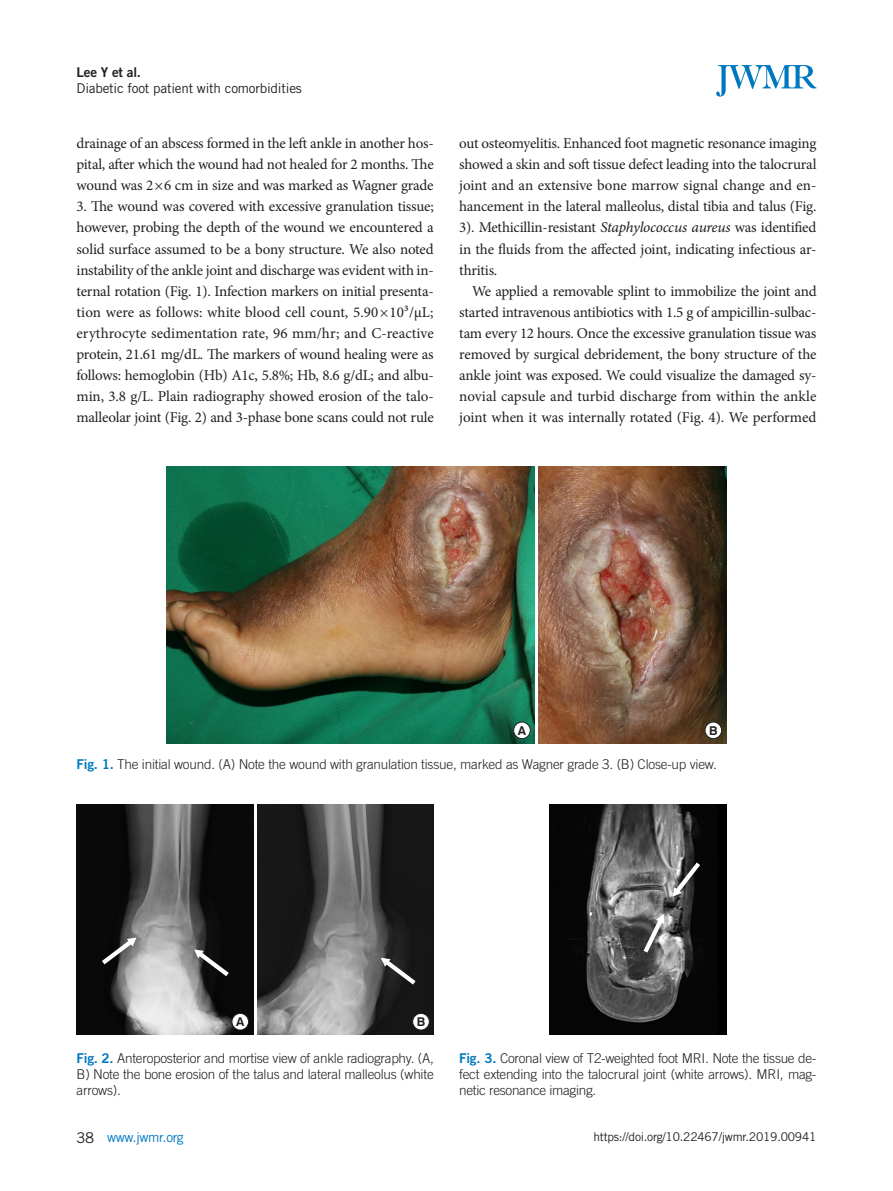
<style>
.page{position:relative;width:893px;height:1191px;background:#fff}
.page>*{position:absolute;margin:0;border:0;box-sizing:border-box;transform-origin:0 0}
.본문_0{font:15px/21px "Minion Pro";letter-spacing:-.015em;color:#231f20;text-align:justify}
.본문{font:15px/21px "Minion Pro";letter-spacing:-.005em;color:#231f20;text-align:justify}
.표제목_그림설명{font:300 13.5px/16.2px "Trade Gothic LT Std";letter-spacing:-.015em;color:#231f20;text-align:justify}
.하시라제목{font:13.5px "Trade Gothic LT Std";letter-spacing:-.015em;color:#231f20}
.t1{font:13.5px "Trade Gothic LT Std";letter-spacing:-.025em;color:#0078c0}
.하시라이름{font:13.5px "Trade Gothic LT Std Bd 2";letter-spacing:-.015em;color:#231f20}
.t2{font:700 12.15px "Swiss 721 BT";color:#231f20}
.t3{font:12px "Trade Gothic LT Std";letter-spacing:-.02em;color:#231f20}
.s1{font-family:"Minion Pro It Capt"}
.s2{font-family:"Trade Gothic LT Std Bd 2";font-weight:400;color:#0078c0}
.s3{font-size:14.85px;color:#231f20}
</style>
<div class="page">
<svg style="left:716px;top:65px;width:100px;height:32px"></svg>
<img style="left:167px;top:466px;width:368px;height:277px">
<img style="left:539px;top:466px;width:187px;height:277px">
<div style="left:514px;top:722px;width:16px;height:16px;background:#fff;border-radius:50%"></div>
<div style="left:513px;top:722px;width:17px;height:17px;border:1px solid #231f20;border-radius:50%"></div>
<div style="left:705px;top:722px;width:17px;height:16px;background:#fff;border-radius:50%"></div>
<div style="left:705px;top:722px;width:17px;height:17px;border:1px solid #231f20;border-radius:50%"></div>
<img style="left:77px;top:804px;width:176px;height:230px">
<img style="left:550px;top:804px;width:176px;height:230px">
<img style="left:257px;top:804px;width:177px;height:230px">
<div style="left:232px;top:1013px;width:17px;height:17px;background:#fff;border-radius:50%"></div>
<div style="left:232px;top:1013px;width:17px;height:17px;border:1px solid #231f20;border-radius:50%"></div>
<div style="left:413px;top:1013px;width:16px;height:17px;background:#fff;border-radius:50%"></div>
<div style="left:412px;top:1013px;width:17px;height:17px;border:1px solid #231f20;border-radius:50%"></div>
<svg style="left:194px;top:949px;width:35px;height:27px"></svg>
<svg style="left:102px;top:937px;width:34px;height:27px"></svg>
<svg style="left:381px;top:957px;width:35px;height:27px"></svg>
<svg style="left:644px;top:914px;width:20px;height:38px"></svg>
<svg style="left:673px;top:862px;width:27px;height:34px"></svg>
<p class="하시라이름" style="left:77px;top:64px;width:66px">Lee Y et al.</p>
<p class="하시라제목" style="left:77px;top:80px;width:227px">Diabetic foot patient with comorbidities</p>
<p class="본문_0" style="left:77px;top:133px;width:359px">drainage of an abscess formed in the left ankle in another hos&shy;pital, after which the wound had not healed for 2 months. The wound was 2×6 cm in size and was marked as Wagner grade</p>
<p class="본문_0" style="left:77px;top:196px;width:359px">3. The wound was covered with excessive granulation tissue; however, probing the depth of the wound we encountered a solid surface assumed to be a bony structure. We also noted instability of the ankle joint and discharge was evident with in&shy;ternal rotation (Fig. 1). Infection markers on initial presenta&shy;tion were as follows: white blood cell count, 5.90×10³/µL; erythrocyte sedimentation rate, 96 mm/hr; and C-reactive protein, 21.61 mg/dL. The markers of wound healing were as follows: hemoglobin (Hb) A1c, 5.8%; Hb, 8.6 g/dL; and albu&shy;min, 3.8 g/L. Plain radiography showed erosion of the talo&shy;malleolar joint (Fig. 2) and 3-phase bone scans could not rule</p>
<p class="본문_0" style="left:459px;top:133px;width:359px">out osteomyelitis. Enhanced foot magnetic resonance imaging showed a skin and soft tissue defect leading into the talocrural joint and an extensive bone marrow signal change and en&shy;hancement in the lateral malleolus, distal tibia and talus (Fig.<br>3). Methicillin-resistant <span class="s1">Staphylococcus aureus</span> was identified in the fluids from the affected joint, indicating infectious ar&shy;thritis.</p>
<p class="본문" style="left:459px;top:280px;width:359px;text-indent:13px">We applied a removable splint to immobilize the joint and started intravenous antibiotics with 1.5 g of ampicillin-sulbac&shy;tam every 12 hours. Once the excessive granulation tissue was removed by surgical debridement, the bony structure of the ankle joint was exposed. We could visualize the damaged sy&shy;novial capsule and turbid discharge from within the ankle joint when it was internally rotated (Fig. 4). We performed</p>
<p class="t2" style="left:518px;top:723px;width:10px">A</p>
<p class="t2" style="left:709px;top:723px;width:10px">B</p>
<p class="표제목_그림설명" style="left:77px;top:756px;width:642px"><span class="s2">Fig. 1.</span> The initial wound. (A) Note the wound with granulation tissue, marked as Wagner grade 3. (B) Close-up view.</p>
<p class="t2" style="left:236px;top:1014px;width:10px">A</p>
<p class="t2" style="left:417px;top:1014px;width:10px">B</p>
<p class="표제목_그림설명" style="left:77px;top:1049px;width:359px"><span class="s2">Fig. 2.</span> Anteroposterior and mortise view of ankle radiography. (A, B) Note the bone erosion of the talus and lateral malleolus (white arrows).</p>
<p class="표제목_그림설명" style="left:459px;top:1049px;width:359px"><span class="s2">Fig. 3.</span> Coronal view of T2-weighted foot MRI. Note the tissue de&shy;fect extending into the talocrural joint (white arrows). MRI, mag&shy;netic resonance imaging.</p>
<p class="t1" style="left:77px;top:1129px;width:109px"><span class="s3">38</span> www.jwmr.org</p>
<p class="t3" style="left:593px;top:1129px;width:224px">https://doi.org/10.22467/jwmr.2019.00941</p>
</div>
